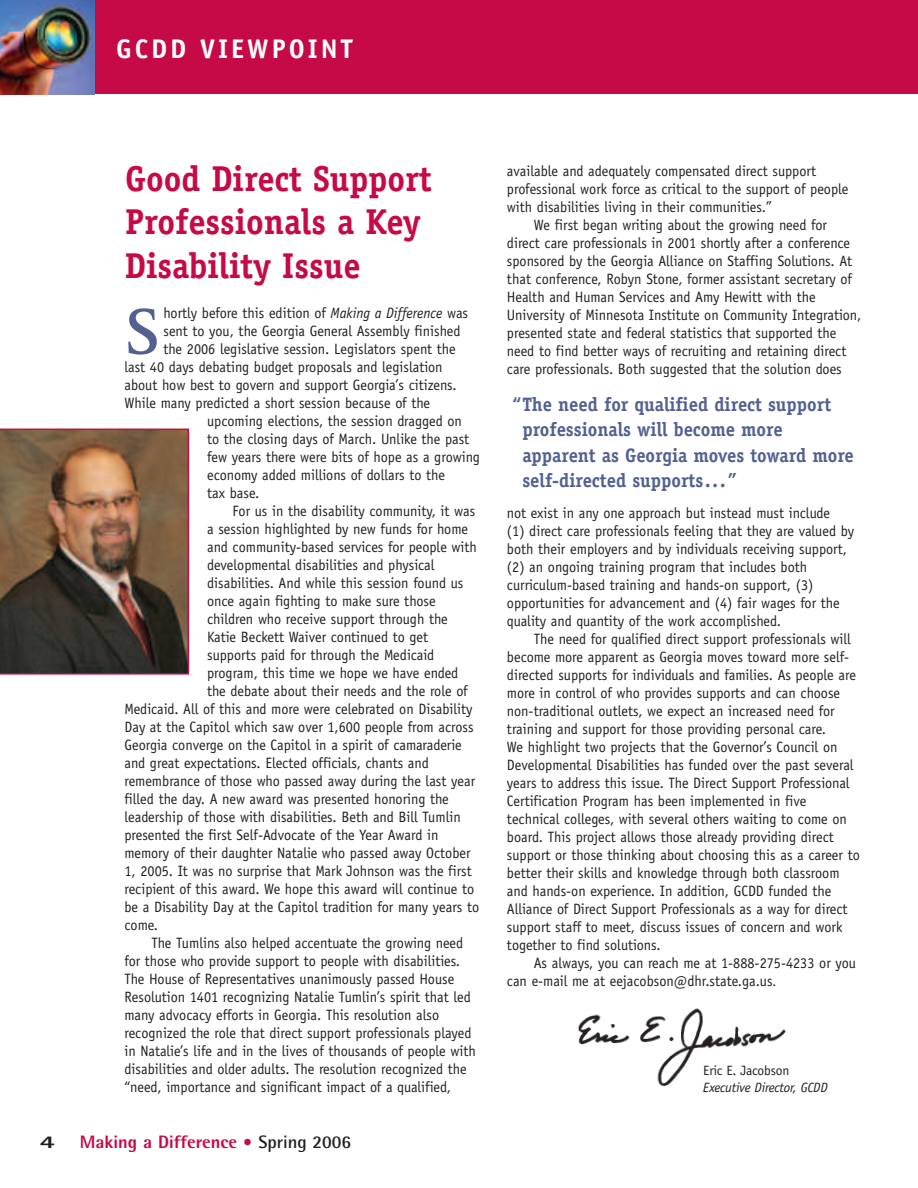
<style>
.page{position:relative;width:918px;height:1188px;background:#fff}
.page>*{position:absolute;margin:0;border:0;box-sizing:border-box;transform-origin:0 0}
.t1{font:700 67.35px "Rotis Serif";color:#536192;scale:.95 1}
.t2{font:700 36px/43.2px "Officina Serif";color:#c60a45;scale:.95 1}
.t3{font:700 27px "Officina Sans";letter-spacing:.11em;color:#fff}
.t4{font:700 19.5px/25.5px "Officina Serif";color:#536192;scale:.95 1}
.t5{font:800 18px "Rotis Semi Sans";color:#c60a45}
.t6{font:800 18px "Rotis Semi Sans";color:#231f20;scale:1.5 1}
.t7{font:15px/18px "Officina Sans";color:#231f20;scale:.95 1}
.t8{font:italic 13.5px "Officina Sans";letter-spacing:-.015em;color:#231f20}
.t9{font:13.5px "Officina Sans";letter-spacing:-.015em;color:#231f20}
.s1{font-style:italic}
.s2{font-family:"Rotis Serif";font-weight:700}
.s3{font-weight:700;color:#231f20}
.s4{font-size:13.5px}
</style>
<div class="page">
<hr style="left:917px;top:0;width:1px;height:95px;background:#231f20">
<div style="left:0;top:0;width:918px;height:94px;background:#c60a45"></div>
<img style="left:0;top:429px;width:189px;height:246px">
<img style="left:0;top:0;width:95px;height:94px">
<img style="left:578px;top:1008px;width:208px;height:79px">
<div style="left:702px;top:1064px;width:151px;height:43px;background:#fff"></div>
<h3 class="t3" style="left:116px;top:39px;width:238px">GCDD VIEWPOINT</h3>
<h2 class="t2" style="left:125px;top:160px;width:324px">Good Direct Support<br>Professionals a Key<br>Disability Issue</h2>
<h1 class="t1" style="left:124px;top:309px;width:39px">S</h1>
<p class="t7" style="left:163px;top:305px;width:322px">hortly before this edition of <span class="s1">Making a Difference</span> was</p>
<p class="t7" style="left:163px;top:323px;width:314px">sent to you, the Georgia General Assembly finished</p>
<p class="t7" style="left:163px;top:341px;width:309px">the 2006 legislative session. Legislators spent the</p>
<p class="t7" style="left:124px;top:359px;width:336px">last 40 days debating budget proposals and legislation</p>
<p class="t7" style="left:124px;top:377px;width:351px">about how best to govern and support Georgia’s citizens.</p>
<p class="t7" style="left:124px;top:395px;width:323px">While many predicted a short session because of the</p>
<p class="t7" style="left:207px;top:413px;width:270px">upcoming elections, the session dragged on</p>
<p class="t7" style="left:207px;top:431px;width:277px">to the closing days of March. Unlike the past</p>
<p class="t7" style="left:207px;top:449px;width:289px">few years there were bits of hope as a growing</p>
<p class="t7" style="left:207px;top:467px;width:252px">economy added millions of dollars to the</p>
<p class="t7" style="left:207px;top:485px;width:56px">tax base.</p>
<p class="t7" style="left:232px;top:503px;width:257px">For us in the disability community, it was</p>
<p class="t7" style="left:207px;top:521px;width:276px">a session highlighted by new funds for home</p>
<p class="t7" style="left:207px;top:539px;width:285px">and community-based services for people with</p>
<p class="t7" style="left:207px;top:557px;width:241px">developmental disabilities and physical</p>
<p class="t7" style="left:207px;top:575px;width:271px">disabilities. And while this session found us</p>
<p class="t7" style="left:207px;top:593px;width:242px">once again fighting to make sure those</p>
<p class="t7" style="left:207px;top:611px;width:255px">children who receive support through the</p>
<p class="t7" style="left:207px;top:629px;width:234px">Katie Beckett Waiver continued to get</p>
<p class="t7" style="left:207px;top:647px;width:241px">supports paid for through the Medicaid</p>
<p class="t7" style="left:207px;top:665px;width:266px">program, this time we hope we have ended</p>
<p class="t7" style="left:207px;top:683px;width:276px">the debate about their needs and the role of</p>
<p class="t7" style="left:124px;top:701px;width:368px">Medicaid. All of this and more were celebrated on Disability</p>
<p class="t7" style="left:124px;top:719px;width:369px">Day at the Capitol which saw over 1,600 people from across</p>
<p class="t7" style="left:124px;top:737px;width:357px">Georgia converge on the Capitol in a spirit of camaraderie</p>
<p class="t7" style="left:124px;top:755px;width:322px">and great expectations. Elected officials, chants and</p>
<p class="t7" style="left:124px;top:773px;width:371px">remembrance of those who passed away during the last year</p>
<p class="t7" style="left:124px;top:791px;width:343px">filled the day. A new award was presented honoring the</p>
<p class="t7" style="left:124px;top:809px;width:355px">leadership of those with disabilities. Beth and Bill Tumlin</p>
<p class="t7" style="left:124px;top:827px;width:332px">presented the first Self-Advocate of the Year Award in</p>
<p class="t7" style="left:124px;top:845px;width:366px">memory of their daughter Natalie who passed away October</p>
<p class="t7" style="left:124px;top:863px;width:367px">1, 2005. It was no surprise that Mark Johnson was the first</p>
<p class="t7" style="left:124px;top:881px;width:370px">recipient of this award. We hope this award will continue to</p>
<p class="t7" style="left:124px;top:899px;width:375px">be a Disability Day at the Capitol tradition for many years to</p>
<p class="t7" style="left:124px;top:917px;width:37px">come.</p>
<p class="t7" style="left:151px;top:935px;width:330px">The Tumlins also helped accentuate the growing need</p>
<p class="t7" style="left:124px;top:953px;width:355px">for those who provide support to people with disabilities.</p>
<p class="t7" style="left:124px;top:971px;width:349px">The House of Representatives unanimously passed House</p>
<p class="t7" style="left:124px;top:989px;width:366px">Resolution 1401 recognizing Natalie Tumlin’s spirit that led</p>
<p class="t7" style="left:124px;top:1007px;width:333px">many advocacy efforts in Georgia. This resolution also</p>
<p class="t7" style="left:124px;top:1025px;width:367px">recognized the role that direct support professionals played</p>
<p class="t7" style="left:124px;top:1043px;width:371px">in Natalie’s life and in the lives of thousands of people with</p>
<p class="t7" style="left:124px;top:1061px;width:362px">disabilities and older adults. The resolution recognized the</p>
<p class="t7" style="left:124px;top:1079px;width:345px">“need, importance and significant impact of a qualified,</p>
<p class="t6" style="left:40px;top:1136px;width:12px">4</p>
<p class="t5" style="left:80px;top:1136px;width:273px">Making a Difference <span class="s2">•</span> <span class="s3">Spring 2006</span></p>
<p class="t7" style="left:507px;top:163px;width:361px">available and adequately compensated direct support professional work force as critical to the support of people with disabilities living in their communities.”</p>
<p class="t7" style="left:507px;top:217px;width:375px;text-indent:27px">We first began writing about the growing need for direct care professionals in 2001 shortly after a conference sponsored by the Georgia Alliance on Staffing Solutions. At that conference, Robyn Stone, former assistant secretary of Health and Human Services and Amy Hewitt with the University of Minnesota Institute on Community Integration, presented state and federal statistics that supported the need to find better ways of recruiting and retaining direct care professionals. Both suggested that the solution does</p>
<h3 class="t4" style="left:522px;top:393px;width:350px;text-indent:-10px">“The need for qualified direct support professionals will become more apparent as Georgia moves toward more self-directed supports...”</h3>
<p class="t7" style="left:507px;top:505px;width:367px">not exist in any one approach but instead must include<br>(1) direct care professionals feeling that they are valued by both their employers and by individuals receiving support, (2) an ongoing training program that includes both curriculum-based training and hands-on support, (3) opportunities for advancement and (4) fair wages for the quality and quantity of the work accomplished.</p>
<p class="t7" style="left:507px;top:631px;width:373px;text-indent:27px">The need for qualified direct support professionals will become more apparent as Georgia moves toward more self&shy;directed supports for individuals and families. As people are more in control of who provides supports and can choose non-traditional outlets, we expect an increased need for training and support for those providing personal care.<br>We highlight two projects that the Governor’s Council on Developmental Disabilities has funded over the past several years to address this issue. The Direct Support Professional Certification Program has been implemented in five technical colleges, with several others waiting to come on board. This project allows those already providing direct support or those thinking about choosing this as a career to better their skills and knowledge through both classroom and hands-on experience. In addition, GCDD funded the Alliance of Direct Support Professionals as a way for direct support staff to meet, discuss issues of concern and work together to find solutions.</p>
<p class="t7" style="left:507px;top:955px;width:369px;text-indent:27px">As always, you can reach me at 1-888-275-4233 or you can e-mail me at eejacobson@dhr.state.ga.us<span class="s4">.</span></p>
<p class="t9" style="left:703px;top:1065px;width:88px">Eric E. Jacobson</p>
<p class="t8" style="left:703px;top:1082px;width:126px">Executive Director, GCDD</p>
</div>
